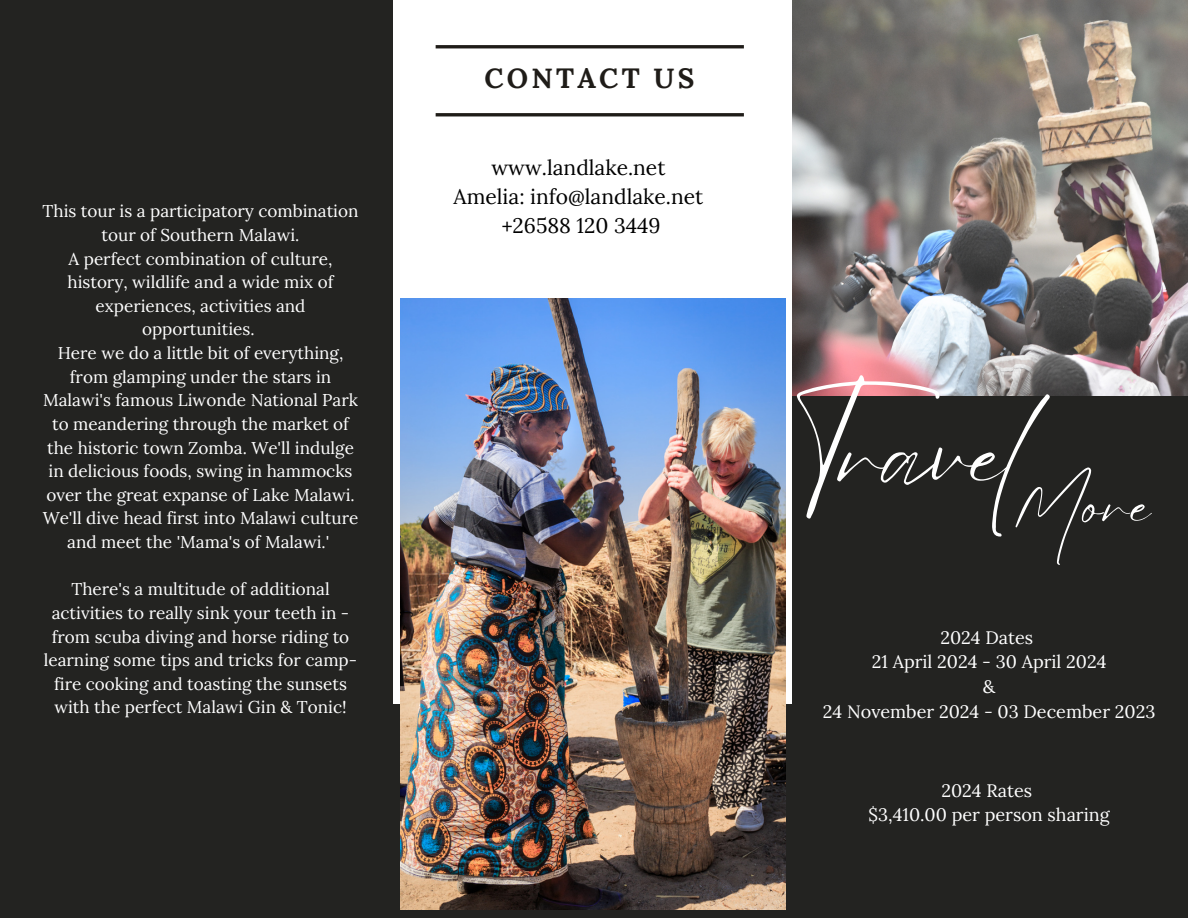
<style>
.page{position:relative;width:1188px;height:918px;background:#232321}
.page>*{position:absolute;margin:0;border:0;box-sizing:border-box;transform-origin:0 0}
.t1{font:100.95px "Eyesome Script";color:#fff}
.t2{font:58.65px "Eyesome Script";color:#fff}
.t3{font:700 27.75px "Lora";letter-spacing:.115em;color:#1f1c18}
.t4{font:21px "Lora";color:#000}
.t5{font:18px "Lora";color:#fff}
.t6{font:17.1px/23.7px "Lora";color:#fff;text-align:center}
</style>
<div class="page">
<img style="left:792px;top:0;width:396px;height:395px">
<div style="left:393px;top:0;width:399px;height:703px;background:#fff"></div>
<img style="left:400px;top:298px;width:385px;height:611px">
<hr style="left:436px;top:113px;width:308px;height:3px;background:#1f1c18">
<hr style="left:436px;top:45px;width:308px;height:3px;background:#1f1c18">
<p class="t6" style="left:43px;top:199px;width:317px">This tour is a participatory combination tour of Southern Malawi.</p>
<p class="t6" style="left:67px;top:246px;width:268px">A perfect combination of culture, history, wildlife and a wide mix of experiences, activities and opportunities.</p>
<p class="t6" style="left:43px;top:341px;width:317px">Here we do a little bit of everything, from glamping under the stars in Malawi's famous Liwonde National Park to meandering through the market of the historic town Zomba. We'll indulge in delicious foods, swing in hammocks over the great expanse of Lake Malawi.<br>We'll dive head first into Malawi culture and meet the 'Mama's of Malawi.'</p>
<p class="t6" style="left:44px;top:577px;width:315px">There's a multitude of additional activities to really sink your teeth in - from scuba diving and horse riding to learning some tips and tricks for camp&shy;fire cooking and toasting the sunsets with the perfect Malawi Gin &amp; Tonic!</p>
<p class="t3" style="left:484px;top:61px;width:212px">CONTACT US</p>
<p class="t4" style="left:491px;top:154px;width:176px">www.landlake.net</p>
<p class="t4" style="left:454px;top:183px;width:251px">Amelia: info@landlake.net</p>
<p class="t4" style="left:502px;top:212px;width:160px">+26588 120 3449</p>
<p class="t1" style="left:792px;top:389px;width:234px">Travel</p>
<p class="t2" style="left:1013px;top:467px;width:140px">More</p>
<p class="t5" style="left:940px;top:626px;width:94px">2024 Dates</p>
<p class="t5" style="left:872px;top:650px;width:236px">21 April 2024 - 30 April 2024</p>
<p class="t5" style="left:983px;top:675px;width:14px">&amp;</p>
<p class="t5" style="left:823px;top:700px;width:334px">24 November 2024 - 03 December 2023</p>
<p class="t5" style="left:941px;top:778px;width:92px">2024 Rates</p>
<p class="t5" style="left:869px;top:803px;width:243px">$3,410.00 per person sharing</p>
</div>
